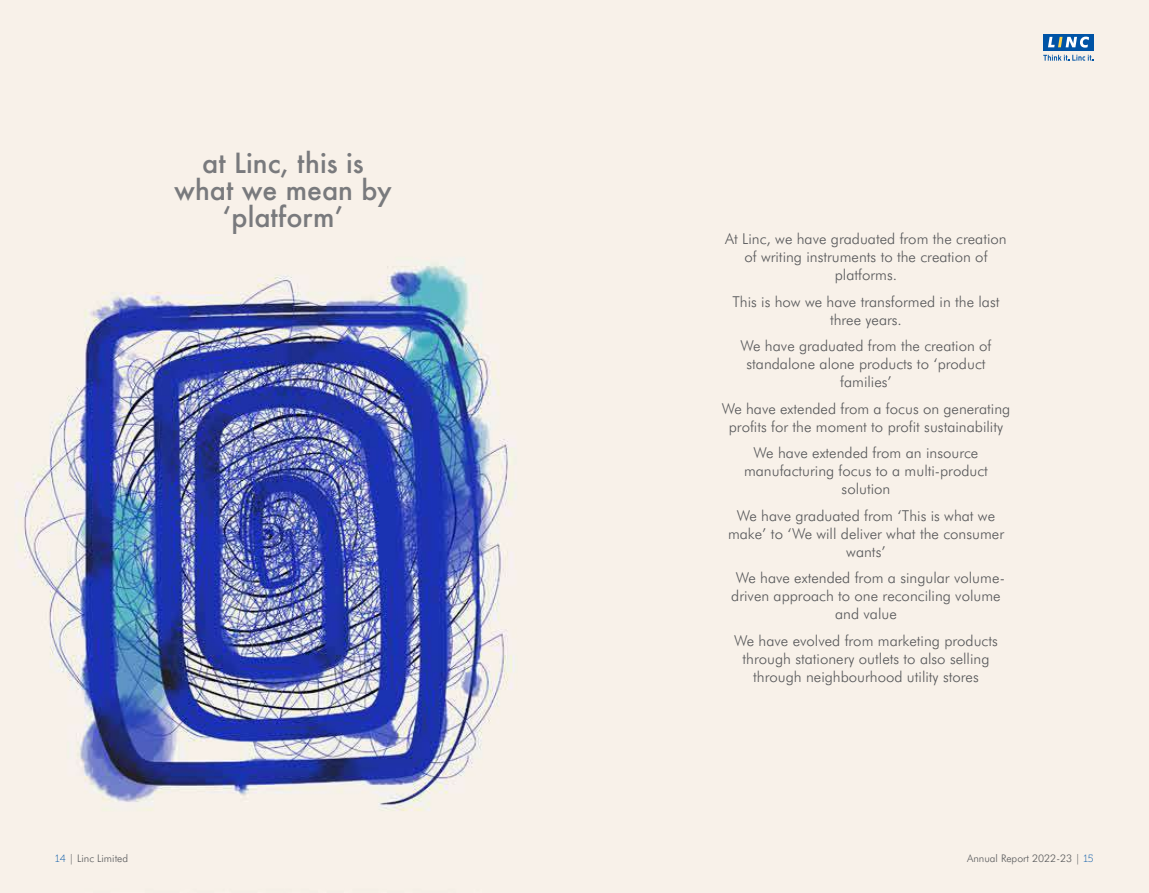
<style>
.page{position:relative;width:1149px;height:893px;background:#fff}
.page>*{position:absolute;margin:0;border:0;box-sizing:border-box;transform-origin:0 0}
.t1{font:500 27px/27px "Futura";color:#797a7d;text-align:center}
.t2{font:300 15px/18px "Futura BT";color:#58595b;text-align:center}
.t3{font:300 10.5px "Futura BT";color:#58595b}
.s1{font-family:"Museo Slab 100";font-weight:400;color:#0054a6}
</style>
<div class="page">
<img style="left:0;top:0;width:1148px;height:893px">
<div style="left:1042px;top:34px;width:51px;height:16px;background:#0054a6"></div>
<svg style="left:1048px;top:37px;width:40px;height:11px"></svg>
<svg style="left:1042px;top:55px;width:51px;height:6px"></svg>
<h1 class="t1" style="left:174px;top:149px;width:219px">at Linc, this is what we mean by ‘platform’</h1>
<p class="t2" style="left:725px;top:230px;width:283px">At Linc, we have graduated from the creation of writing instruments to the creation of platforms.</p>
<p class="t2" style="left:732px;top:292px;width:268px">This is how we have transformed in the last three years.</p>
<p class="t2" style="left:740px;top:337px;width:252px">We have graduated from the creation of standalone alone products to ‘product families’</p>
<p class="t2" style="left:721px;top:399px;width:290px">We have extended from a focus on generating profits for the moment to profit sustainability</p>
<p class="t2" style="left:743px;top:444px;width:245px">We have extended from an insource manufacturing focus to a multi-product solution</p>
<p class="t2" style="left:727px;top:506px;width:277px">We have graduated from ‘This is what we make’ to ‘We will deliver what the consumer wants’</p>
<p class="t2" style="left:731px;top:569px;width:275px">We have extended from a singular volume&shy;driven approach to one reconciling volume and value</p>
<p class="t2" style="left:734px;top:631px;width:265px">We have evolved from marketing products through stationery outlets to also selling through neighbourhood utility stores</p>
<p class="t3" style="left:55px;top:852px;width:74px"><span class="s1">14</span> | Linc Limited</p>
<p class="t3" style="left:966px;top:852px;width:128px">Annual Report 2022-23 | <span class="s1">15</span></p>
</div>
